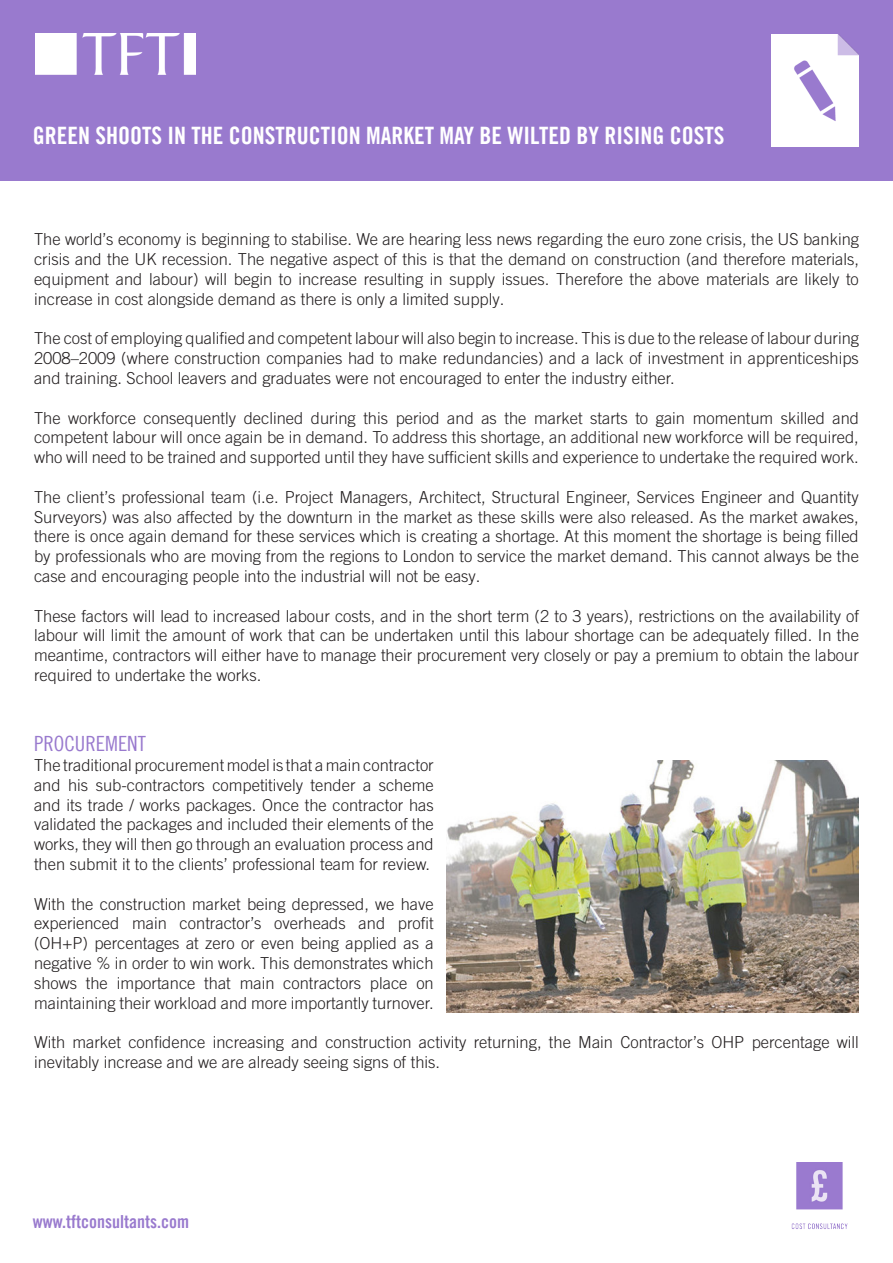
<style>
.page{position:relative;width:893px;height:1263px;background:#fff}
.page>*{position:absolute;margin:0;border:0;box-sizing:border-box;transform-origin:0 0}
.t1{font:24px "Trade Gothic LT Com Bd Cn 20";color:#fff}
.t2{font:21px "Trade Gothic LT Com Cn 18";color:#997ace}
.t3{font:18px "Trade Gothic LT Com Bd Cn 20";color:#997ace}
.t4{font:300 16.5px/19.8px "Trade Gothic LT Com";color:#231f20;text-align:justify}
</style>
<div class="page">
<div style="left:0;top:0;width:893px;height:181px;background:#997ace"></div>
<img style="left:771px;top:34px;width:88px;height:113px">
<img style="left:36px;top:33px;width:160px;height:42px">
<img style="left:791px;top:1163px;width:57px;height:66px">
<img style="left:446px;top:760px;width:413px;height:252px">
<p class="t1" style="left:33px;top:121px;width:693px">GREEN SHOOTS IN THE CONSTRUCTION MARKET MAY BE WILTED BY RISING COSTS</p>
<p class="t4" style="left:34px;top:229px;width:826px">The world’s economy is beginning to stabilise. We are hearing less news regarding the euro zone crisis, the US banking crisis and the UK recession. The negative aspect of this is that the demand on construction (and therefore materials, equipment and labour) will begin to increase resulting in supply issues. Therefore the above materials are likely to increase in cost alongside demand as there is only a limited supply.</p>
<p class="t4" style="left:34px;top:328px;width:827px">The cost of employing qualified and competent labour will also begin to increase. This is due to the release of labour during 2008–2009 (where construction companies had to make redundancies) and a lack of investment in apprenticeships and training. School leavers and graduates were not encouraged to enter the industry either.</p>
<p class="t4" style="left:34px;top:408px;width:826px">The workforce consequently declined during this period and as the market starts to gain momentum skilled and competent labour will once again be in demand. To address this shortage, an additional new workforce will be required, who will need to be trained and supported until they have sufficient skills and experience to undertake the required work.</p>
<p class="t4" style="left:34px;top:487px;width:826px">The client’s professional team (i.e. Project Managers, Architect, Structural Engineer, Services Engineer and Quantity Surveyors) was also affected by the downturn in the market as these skills were also released. As the market awakes, there is once again demand for these services which is creating a shortage. At this moment the shortage is being filled by professionals who are moving from the regions to London to service the market demand. This cannot always be the case and encouraging people into the industrial will not be easy.</p>
<p class="t4" style="left:34px;top:606px;width:826px">These factors will lead to increased labour costs, and in the short term (2 to 3 years), restrictions on the availability of labour will limit the amount of work that can be undertaken until this labour shortage can be adequately filled. In the meantime, contractors will either have to manage their procurement very closely or pay a premium to obtain the labour required to undertake the works.</p>
<p class="t2" style="left:34px;top:731px;width:113px">PROCUREMENT</p>
<p class="t4" style="left:34px;top:755px;width:401px">The traditional procurement model is that a main contractor and his sub-contractors competitively tender a scheme and its trade / works packages. Once the contractor has validated the packages and included their elements of the works, they will then go through an evaluation process and then submit it to the clients’ professional team for review.</p>
<p class="t4" style="left:34px;top:894px;width:401px">With the construction market being depressed, we have experienced main contractor’s overheads and profit (OH+P) percentages at zero or even being applied as a negative % in order to win work. This demonstrates which shows the importance that main contractors place on maintaining their workload and more importantly turnover.</p>
<p class="t4" style="left:34px;top:1032px;width:826px">With market confidence increasing and construction activity returning, the Main Contractor’s OHP percentage will inevitably increase and we are already seeing signs of this.</p>
<p class="t3" style="left:33px;top:1211px;width:158px">www.tftconsultants.com</p>
</div>
